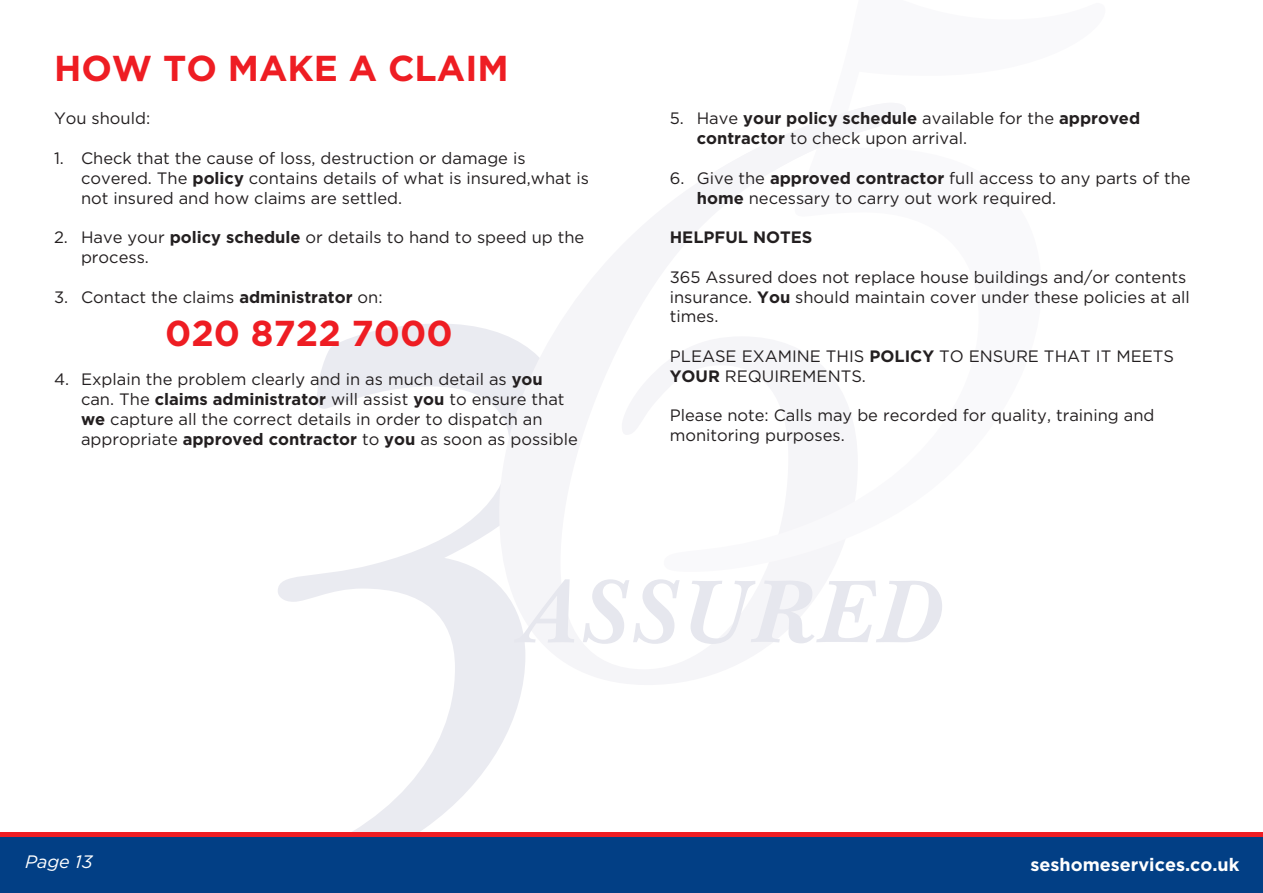
<style>
.page{position:relative;width:1263px;height:893px;background:#fff}
.page>*{position:absolute;margin:0;border:0;box-sizing:border-box;transform-origin:0 0}
.t1{font:700 36px "Gotham";color:#ee1d23}
.t2{font:700 18px "Gotham";color:#fff}
.t3{font:italic 18px "Gotham";color:#fff}
.t4{font:16.5px/19.8px "Gotham";color:#231f20}
.t5{font:700 16.5px "Gotham";color:#231f20}
.s1{font-weight:700}
</style>
<div class="page">
<svg style="left:278px;top:324px;width:245px;height:508px"></svg>
<svg style="left:499px;top:324px;width:76px;height:361px;fill:#f5f5f8"></svg>
<svg style="left:514px;top:579px;width:60px;height:64px"></svg>
<svg style="left:583px;top:579px;width:97px;height:65px"></svg>
<svg style="left:690px;top:580px;width:252px;height:64px"></svg>
<div style="left:0;top:832px;width:1263px;height:61px;background:linear-gradient(to right,#ee1d23,#ee1d23)"></div>
<div style="left:0;top:838px;width:1263px;height:55px;background:#023f85"></div>
<p class="t1" style="left:54px;top:47px;width:456px">HOW TO MAKE A CLAIM</p>
<p class="t4" style="left:54px;top:108px;width:98px">You should:</p>
<p class="t4" style="left:81px;top:148px;width:509px;text-indent:-27px">1. Check that the cause of loss, destruction or damage is covered. The <span class="s1">policy</span> contains details of what is insured,what is not insured and how claims are settled.</p>
<p class="t4" style="left:81px;top:227px;width:505px;text-indent:-27px">2. Have your <span class="s1">policy schedule</span> or details to hand to speed up the process.</p>
<p class="t4" style="left:54px;top:287px;width:330px">3. Contact the claims <span class="s1">administrator</span> on:</p>
<p class="t1" style="left:165px;top:312px;width:289px">020 8722 7000</p>
<p class="t4" style="left:81px;top:369px;width:498px;text-indent:-27px">4. Explain the problem clearly and in as much detail as <span class="s1">you </span>can. The <span class="s1">claims administrator</span> will assist <span class="s1">you</span> to ensure that <span class="s1">we</span> capture all the correct details in order to dispatch an appropriate <span class="s1">approved contractor</span> to <span class="s1">you</span> as soon as possible</p>
<p class="t4" style="left:697px;top:108px;width:445px;text-indent:-27px">5. Have <span class="s1">your policy schedule</span> available for the <span class="s1">approved contractor</span> to check upon arrival.</p>
<p class="t4" style="left:697px;top:168px;width:495px;text-indent:-27px">6. Give the <span class="s1">approved contractor</span> full access to any parts of the <span class="s1">home</span> necessary to carry out work required.</p>
<p class="t5" style="left:670px;top:228px;width:144px">HELPFUL NOTES</p>
<p class="t4" style="left:670px;top:267px;width:522px">365 Assured does not replace house buildings and/or contents insurance. <span class="s1">You</span> should maintain cover under these policies at all times.</p>
<p class="t4" style="left:670px;top:346px;width:506px">PLEASE EXAMINE THIS <span class="s1">POLICY</span> TO ENSURE THAT IT MEETS</p>
<p class="t4" style="left:670px;top:366px;width:198px"><span class="s1">YOUR</span> REQUIREMENTS.</p>
<p class="t4" style="left:670px;top:405px;width:486px">Please note: Calls may be recorded for quality, training and monitoring purposes.</p>
<p class="t3" style="left:25px;top:852px;width:69px">Page 13</p>
<p class="t2" style="left:1030px;top:854px;width:210px">seshomeservices.co.uk</p>
</div>
